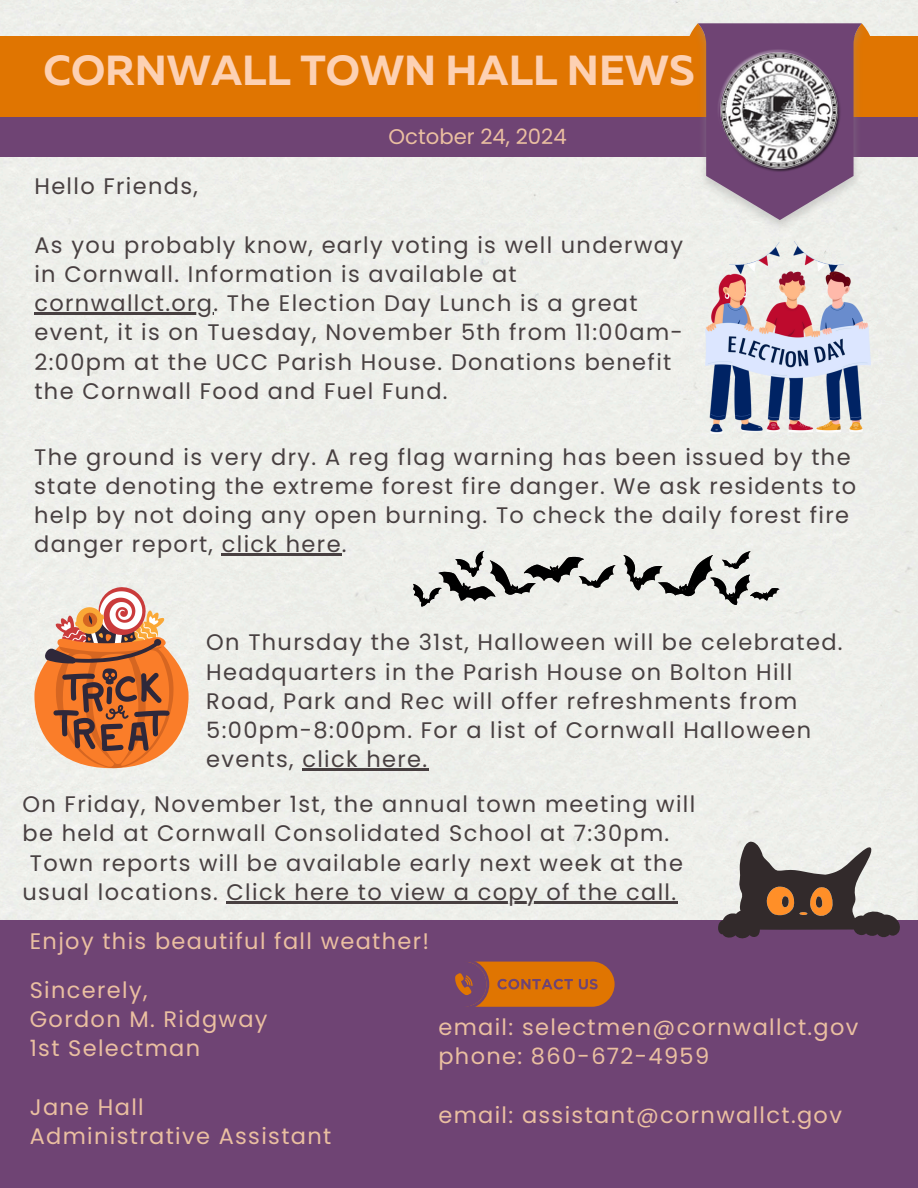
<style>
.page{position:relative;width:918px;height:1188px;background:#fff}
.page>*{position:absolute;margin:0;border:0;box-sizing:border-box;transform-origin:0 0}
.t1{font:700 42px "Muller";color:#fdd1b3}
.t2{font:22.5px/29.2px "Poppins";letter-spacing:.06em;color:#484041}
.t3{font:22.5px "Poppins";letter-spacing:.06em;color:#eabfa1}
.t4{font:21.15px "Poppins";color:#eabfa1}
</style>
<div class="page">
<div style="left:0;top:0;width:918px;height:920px;background:#eef0eb"></div>
<div style="left:0;top:920px;width:918px;height:268px;background:#6f4474"></div>
<svg style="left:455px;top:961px;width:160px;height:46px"></svg>
<div style="left:0;top:37px;width:918px;height:80px;background:#e07501"></div>
<div style="left:0;top:117px;width:918px;height:40px;background:#6f4474"></div>
<img style="left:676px;top:7px;width:208px;height:240px">
<svg style="left:686px;top:23px;width:187px;height:197px"></svg>
<img style="left:718px;top:49px;width:124px;height:124px">
<img style="left:706px;top:242px;width:164px;height:192px">
<svg style="left:718px;top:842px;width:183px;height:97px;background:#8f837f"></svg>
<svg style="left:413px;top:551px;width:366px;height:56px;background:#babbb7"></svg>
<svg style="left:34px;top:586px;width:155px;height:184px;background:#d4936c"></svg>
<hr style="left:34px;top:312px;width:180px;height:2px;background:#484041">
<hr style="left:222px;top:554px;width:120px;height:2px;background:#484041">
<hr style="left:302px;top:769px;width:127px;height:2px;background:#484041">
<hr style="left:227px;top:901px;width:451px;height:2px;background:#484041">
<p class="t1" style="left:44px;top:53px;width:653px">CORNWALL TOWN HALL NEWS</p>
<p class="t4" style="left:389px;top:122px;width:180px">October 24, 2024</p>
<p class="t2" style="left:34px;top:172px;width:165px">Hello Friends,</p>
<p class="t2" style="left:34px;top:230px;width:650px">As you probably know, early voting is well underway in Cornwall. Information is available at</p>
<p class="t2" style="left:34px;top:289px;width:650px">cornwallct.org. The Election Day Lunch is a great event, it is on Tuesday, November 5th from 11:00am-2:00pm at the UCC Parish House. Donations benefit the Cornwall Food and Fuel Fund.</p>
<p class="t2" style="left:34px;top:442px;width:823px">The ground is very dry. A reg flag warning has been issued by the state denoting the extreme forest fire danger. We ask residents to help by not doing any open burning. To check the daily forest fire danger report, click here.</p>
<p class="t2" style="left:206px;top:628px;width:638px">On Thursday the 31st, Halloween will be celebrated.<br>Headquarters in the Parish House on Bolton Hill Road, Park and Rec will offer refreshments from 5:00pm-8:00pm. For a list of Cornwall Halloween events, click here.</p>
<p class="t2" style="left:23px;top:790px;width:674px">On Friday, November 1st, the annual town meeting will be held at Cornwall Consolidated School at 7:30pm.</p>
<p class="t2" style="left:23px;top:848px;width:662px;text-align:center">Town reports will be available early next week at the usual locations. Click here to view a copy of the call.</p>
<p class="t3" style="left:30px;top:925px;width:401px">Enjoy this beautiful fall weather!</p>
<h1 class="t3" style="left:30px;top:974px;width:119px">Sincerely,</h1>
<p class="t3" style="left:30px;top:1003px;width:239px">Gordon M. Ridgway</p>
<p class="t3" style="left:30px;top:1033px;width:172px">1st Selectman</p>
<p class="t3" style="left:30px;top:1091px;width:116px">Jane Hall</p>
<p class="t3" style="left:30px;top:1120px;width:303px">Administrative Assistant</p>
<p class="t3" style="left:438px;top:1011px;width:422px">email: selectmen@cornwallct.gov</p>
<p class="t3" style="left:438px;top:1040px;width:272px">phone: 860-672-4959</p>
<p class="t3" style="left:438px;top:1099px;width:405px">email: assistant@cornwallct.gov</p>
</div>
